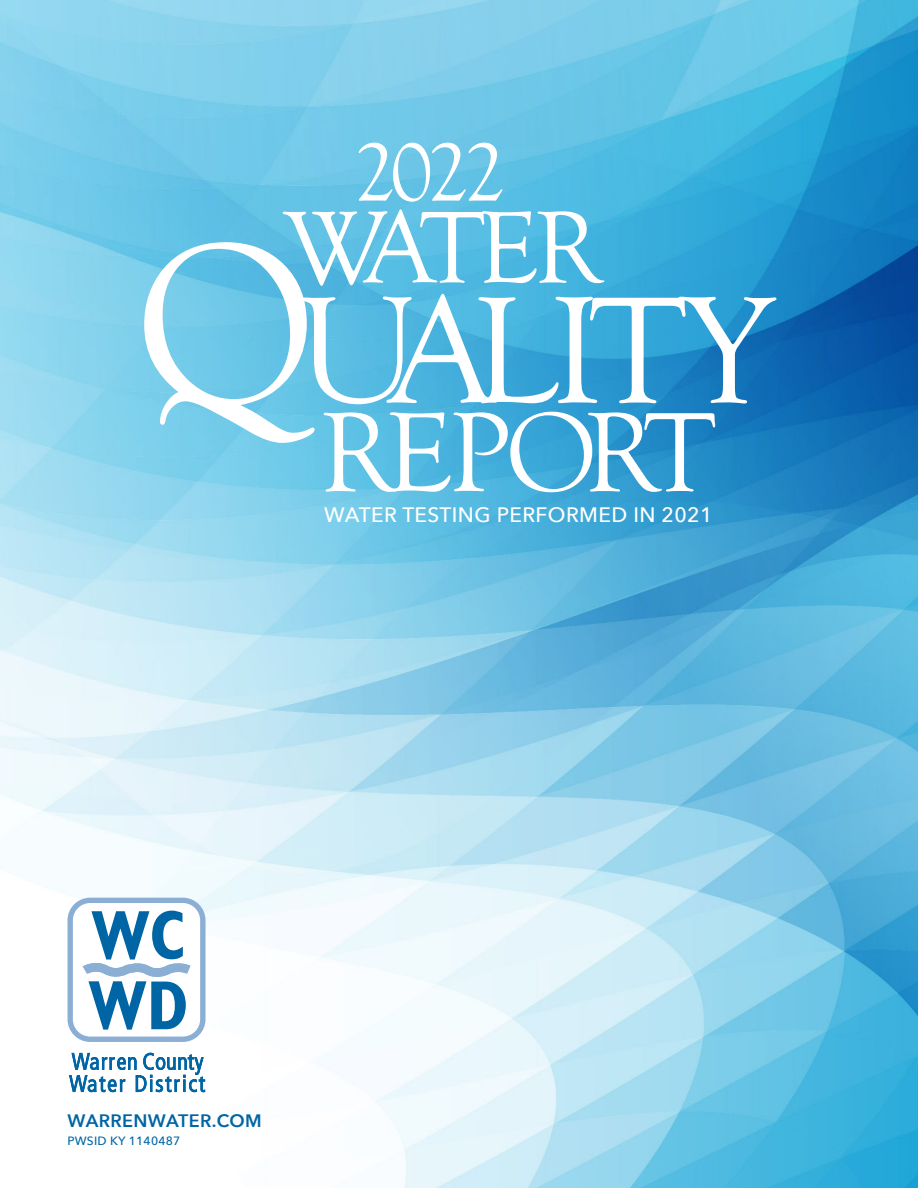
<style>
.page{position:relative;width:918px;height:1188px;background:#fff}
.page>*{position:absolute;margin:0;border:0;box-sizing:border-box;transform-origin:0 0}
.t1{font:156.75px "Goudy Old Style T";letter-spacing:-.07em;color:#fff}
.t2{font:116.4px "Goudy Old Style T";letter-spacing:-.09em;color:#fff}
.t3{font:105.3px "Goudy Old Style T";letter-spacing:-.1em;color:#fff}
.t4{font:85.2px "Goudy Old Style T";color:#fff}
.t5{font:500 20.85px "Avenir Next";letter-spacing:.02em;color:#fff}
.t6{font:600 18px "Avenir Next";letter-spacing:.02em;color:#0065a4}
.t7{font:500 12px "Avenir Next";letter-spacing:.02em;color:#0065a4}
.s1{font-size:235.5px}
</style>
<div class="page">
<img style="left:0;top:0;width:918px;height:1188px">
<div style="left:70px;top:900px;width:133px;height:139px;background:#fff;border-radius:20px"></div>
<div style="left:67px;top:898px;width:139px;height:144px;border:5px solid #8baed4;border-radius:20px"></div>
<svg style="left:76px;top:911px;width:124px;height:119px"></svg>
<svg style="left:69px;top:1039px;width:136px;height:59px"></svg>
<p class="t4" style="left:354px;top:126px;width:154px">2022</p>
<p class="t3" style="left:284px;top:190px;width:320px">WATER</p>
<p class="t1" style="left:135px;top:265px;width:640px"><span class="s1">Q</span>UALITY</p>
<p class="t2" style="left:320px;top:389px;width:397px">REPORT</p>
<p class="t5" style="left:324px;top:497px;width:390px">WATER TESTING PERFORMED IN 2021</p>
<p class="t6" style="left:68px;top:1106px;width:196px">WARRENWATER.COM</p>
<p class="t7" style="left:68px;top:1131px;width:114px">PWSID KY 1140487</p>
</div>
